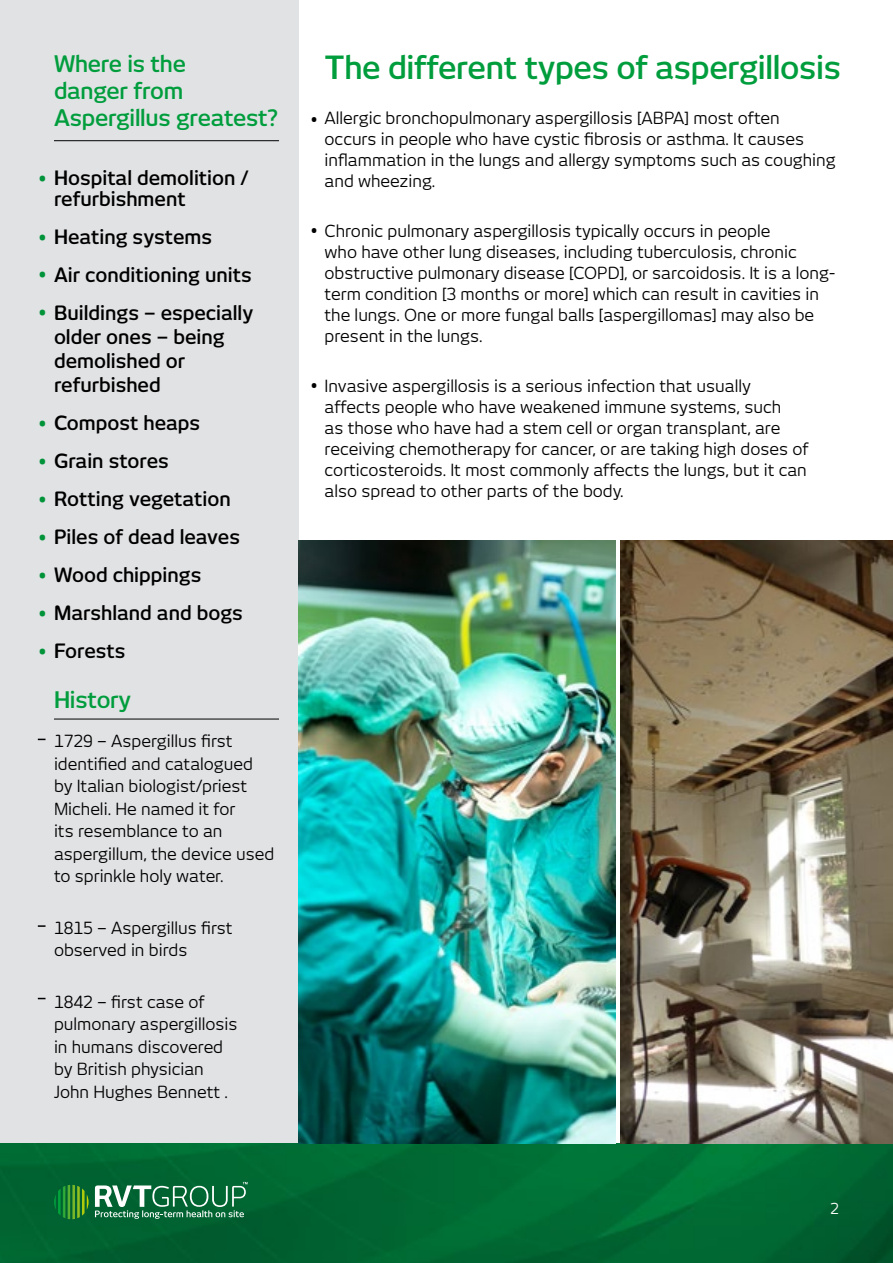
<style>
.page{position:relative;width:893px;height:1263px;background:#fff}
.page>*{position:absolute;margin:0;border:0;box-sizing:border-box;transform-origin:0 0}
.t1{font:600 31.5px "New June";letter-spacing:-.01em;color:#009d3d}
.t2{font:600 22.5px/27px "New June";letter-spacing:-.01em;color:#009d3d}
.t3{font:600 19.5px/24px "New June";color:#000}
.t4{font:16.5px/21px "New June";color:#000}
.t5{font:15px "New June";color:#fff}
.s1{color:#009339}
.s2{font-weight:600}
</style>
<div class="page">
<div style="left:0;top:0;width:299px;height:1154px;background:#e1e2e4"></div>
<img style="left:0;top:1144px;width:893px;height:119px">
<svg style="left:95px;top:1182px;width:153px;height:37px"></svg>
<svg style="left:54px;top:1185px;width:35px;height:34px"></svg>
<hr style="left:54px;top:140px;width:225px;height:1px;background:#000">
<hr style="left:54px;top:719px;width:225px;height:1px;background:#000">
<svg style="left:38px;top:925px;width:8px;height:2px"></svg>
<img style="left:299px;top:540px;width:316px;height:604px">
<img style="left:621px;top:540px;width:272px;height:604px">
<h2 class="t2" style="left:54px;top:50px;width:226px">Where is the<br>danger from<br>Aspergillus greatest?</h2>
<p class="t3" style="left:54px;top:167px;width:196px;line-height:21px;text-indent:-16px"><span class="s1">•</span> Hospital demolition / refurbishment</p>
<p class="t3" style="left:38px;top:225px;width:175px"><span class="s1">•</span> Heating systems</p>
<p class="t3" style="left:38px;top:263px;width:215px"><span class="s1">•</span> Air conditioning units</p>
<p class="t3" style="left:54px;top:301px;width:201px;text-indent:-16px"><span class="s1">•</span> Buildings – especially older ones – being demolished or refurbished</p>
<p class="t3" style="left:38px;top:411px;width:164px"><span class="s1">•</span> Compost heaps</p>
<p class="t3" style="left:38px;top:449px;width:132px"><span class="s1">•</span> Grain stores</p>
<p class="t3" style="left:38px;top:487px;width:194px"><span class="s1">•</span> Rotting vegetation</p>
<p class="t3" style="left:38px;top:525px;width:203px"><span class="s1">•</span> Piles of dead leaves</p>
<p class="t3" style="left:38px;top:563px;width:165px"><span class="s1">•</span> Wood chippings</p>
<p class="t3" style="left:38px;top:601px;width:206px"><span class="s1">•</span> Marshland and bogs</p>
<p class="t3" style="left:38px;top:639px;width:89px"><span class="s1">•</span> Forests</p>
<h2 class="t2" style="left:54px;top:686px;width:78px">History</h2>
<p class="t4" style="left:54px;top:730px;width:222px;line-height:22.5px">1729 – Aspergillus first identified and catalogued by Italian biologist/priest<br>Micheli. He named it for<br>its resemblance to an aspergillum, the device used to sprinkle holy water.</p>
<p class="t4" style="left:54px;top:916px;width:180px;line-height:22.5px">1815 – Aspergillus first observed in birds</p>
<p class="t4" style="left:54px;top:990px;width:185px;line-height:22.5px">1842 – first case of pulmonary aspergillosis in humans discovered by British physician<br>John Hughes Bennett .</p>
<h1 class="t1" style="left:325px;top:49px;width:518px">The different types of aspergillosis</h1>
<p class="t4" style="left:325px;top:107px;width:513px;text-indent:-14px"><span class="s2">•</span> Allergic bronchopulmonary aspergillosis [ABPA] most often occurs in people who have cystic fibrosis or asthma. It causes inflammation in the lungs and allergy symptoms such as coughing and wheezing.</p>
<p class="t4" style="left:325px;top:220px;width:513px;text-indent:-14px"><span class="s2">•</span> Chronic pulmonary aspergillosis typically occurs in people<br>who have other lung diseases, including tuberculosis, chronic obstructive pulmonary disease [COPD], or sarcoidosis. It is a long&shy;term condition [3 months or more] which can result in cavities in the lungs. One or more fungal balls [aspergillomas] may also be present in the lungs.</p>
<p class="t4" style="left:325px;top:375px;width:485px;text-indent:-14px"><span class="s2">•</span> Invasive aspergillosis is a serious infection that usually affects people who have weakened immune systems, such<br>as those who have had a stem cell or organ transplant, are receiving chemotherapy for cancer, or are taking high doses of corticosteroids. It most commonly affects the lungs, but it can also spread to other parts of the body.</p>
<p class="t5" style="left:830px;top:1200px;width:10px">2</p>
</div>
